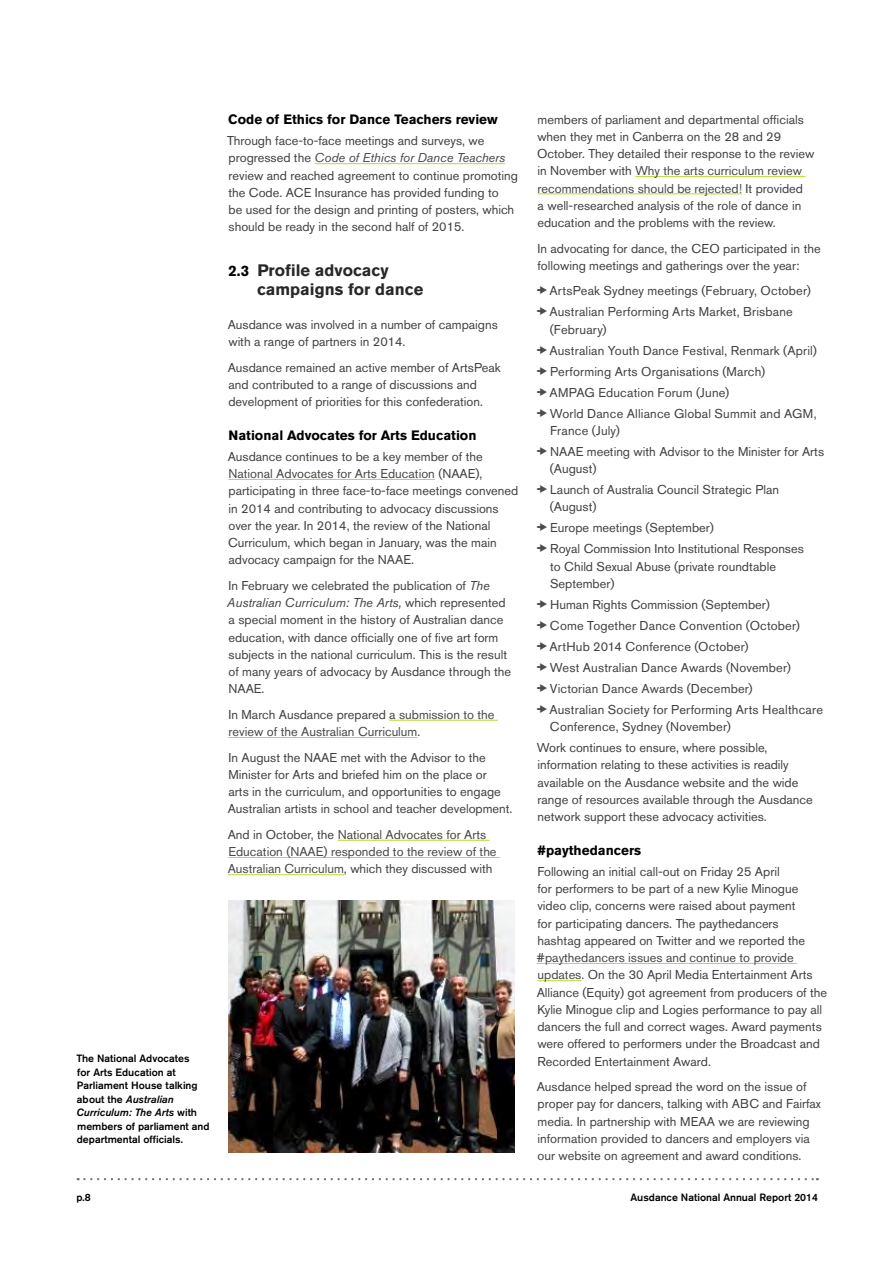
<style>
.page{position:relative;width:893px;height:1263px;background:#fff}
.page>*{position:absolute;margin:0;border:0;box-sizing:border-box;transform-origin:0 0}
.t1{font:700 16.5px/19.5px "Akzidenz Grotesk BE";color:#292829}
.project_heading_unde{font:700 13.5px "Akzidenz Grotesk BE";color:#000}
.Body_Text{font:12.75px/17.2px "Akzidenz Grotesk BE";color:#414042}
.Body_Text-2{font:12.75px/17.2px "Akzidenz Grotesk BE";color:#474747}
.captions{font:500 10.5px/13.5px "Akzidenz Grotesk BE";color:#000}
.s1{font-style:italic;color:#474747}
.s2{font-size:15px;color:#000}
.s3{color:#474747}
.s4{font-style:italic}
.s5{color:#414042}
</style>
<div class="page">
<svg style="left:78px;top:1178px;width:740px;height:2px"></svg>
<hr style="left:314px;top:163px;width:191px;height:1px;background:#c1d72f">
<hr style="left:228px;top:479px;width:207px;height:1px;background:#c1d72f">
<hr style="left:389px;top:720px;width:109px;height:1px;background:#c1d72f">
<hr style="left:229px;top:737px;width:188px;height:1px;background:#c1d72f">
<hr style="left:338px;top:840px;width:152px;height:1px;background:#c1d72f">
<hr style="left:228px;top:857px;width:272px;height:1px;background:#c1d72f">
<hr style="left:228px;top:874px;width:116px;height:1px;background:#c1d72f">
<hr style="left:635px;top:176px;width:171px;height:1px;background:#c1d72f">
<hr style="left:538px;top:193px;width:204px;height:1px;background:#c1d72f">
<hr style="left:537px;top:963px;width:260px;height:1px;background:#c1d72f">
<hr style="left:538px;top:980px;width:43px;height:1px;background:#c1d72f">
<img style="left:228px;top:900px;width:287px;height:252px">
<p class="project_heading_unde" style="left:228px;top:112px;width:271px">Code of Ethics for Dance Teachers review</p>
<p class="Body_Text" style="left:227px;top:132px;width:292px">Through face-to-face meetings and surveys, we progressed the <span class="s1">Code of Ethics for Dance Teachers </span>review and reached agreement to continue promoting the Code. ACE Insurance has provided funding to<br>be used for the design and printing of posters, which should be ready in the second half of 2015.</p>
<p class="t1" style="left:257px;top:260px;width:168px;text-indent:-29px"><span class="s2">2.3</span> Profile advocacy campaigns for dance</p>
<p class="Body_Text" style="left:228px;top:316px;width:272px">Ausdance was involved in a number of campaigns with a range of partners in 2014.</p>
<p class="Body_Text" style="left:228px;top:358px;width:274px">Ausdance remained an active member of ArtsPeak and contributed to a range of discussions and development of priorities for this confederation.</p>
<p class="project_heading_unde" style="left:229px;top:427px;width:249px">National Advocates for Arts Education</p>
<p class="Body_Text" style="left:228px;top:448px;width:292px">Ausdance continues to be a key member of the <span class="s3">National Advocates for Arts Education</span> (NAAE), participating in three face-to-face meetings convened in 2014 and contributing to advocacy discussions over the year. In 2014, the review of the National Curriculum, which began in January, was the main advocacy campaign for the NAAE.</p>
<p class="Body_Text" style="left:227px;top:577px;width:286px">In February we celebrated the publication of <span class="s4">The Australian Curriculum: The Arts,</span> which represented a special moment in the history of Australian dance education, with dance officially one of five art form subjects in the national curriculum. This is the result of many years of advocacy by Ausdance through the NAAE.</p>
<p class="Body_Text-2" style="left:229px;top:706px;width:267px"><span class="s5">In March Ausdance prepared</span> a submission to the review of the Australian Curriculum<span class="s5">.</span></p>
<p class="Body_Text" style="left:228px;top:748px;width:286px">In August the NAAE met with the Advisor to the Minister for Arts and briefed him on the place or<br>arts in the curriculum, and opportunities to engage Australian artists in school and teacher development.</p>
<p class="Body_Text-2" style="left:228px;top:826px;width:270px"><span class="s5">And in October, the</span> National Advocates for Arts<br>Education (NAAE) responded to the review of the<br>Australian Curriculum<span class="s5">, which they discussed with</span></p>
<p class="captions" style="left:76px;top:1051px;width:135px">The National Advocates<br>for Arts Education at<br>Parliament House talking about the <span class="s4">Australian<br>Curriculum: The Arts</span> with members of parliament and departmental officials.</p>
<p class="Body_Text" style="left:537px;top:110px;width:279px">members of parliament and departmental officials when they met in Canberra on the 28 and 29<br>October. They detailed their response to the review in November with <span class="s3">Why the arts curriculum review recommendations should be rejected!</span> It provided<br>a well-researched analysis of the role of dance in education and the problems with the review.</p>
<p class="Body_Text" style="left:537px;top:239px;width:285px">In advocating for dance, the CEO participated in the following meetings and gatherings over the year:</p>
<p class="Body_Text" style="left:549px;top:282px;width:263px">ArtsPeak Sydney meetings (February, October)</p>
<p class="Body_Text" style="left:549px;top:303px;width:245px">Australian Performing Arts Market, Brisbane (February)</p>
<p class="Body_Text" style="left:549px;top:341px;width:269px">Australian Youth Dance Festival, Renmark (April)</p>
<p class="Body_Text" style="left:550px;top:362px;width:216px">Performing Arts Organisations (March)</p>
<p class="Body_Text" style="left:549px;top:383px;width:181px">AMPAG Education Forum (June)</p>
<p class="Body_Text" style="left:550px;top:404px;width:268px">World Dance Alliance Global Summit and AGM,<br>France (July)</p>
<p class="Body_Text" style="left:550px;top:443px;width:276px">NAAE meeting with Advisor to the Minister for Arts (August)</p>
<p class="Body_Text" style="left:550px;top:481px;width:231px">Launch of Australia Council Strategic Plan (August)</p>
<p class="Body_Text" style="left:550px;top:519px;width:165px">Europe meetings (September)</p>
<p class="Body_Text" style="left:550px;top:540px;width:255px">Royal Commission Into Institutional Responses to Child Sexual Abuse (private roundtable<br>September)</p>
<p class="Body_Text" style="left:550px;top:596px;width:221px">Human Rights Commission (September)</p>
<p class="Body_Text" style="left:550px;top:617px;width:251px">Come Together Dance Convention (October)</p>
<p class="Body_Text" style="left:549px;top:638px;width:200px">ArtHub 2014 Conference (October)</p>
<p class="Body_Text" style="left:550px;top:659px;width:243px">West Australian Dance Awards (November)</p>
<p class="Body_Text" style="left:550px;top:680px;width:204px">Victorian Dance Awards (December)</p>
<p class="Body_Text" style="left:549px;top:701px;width:275px">Australian Society for Performing Arts Healthcare<br>Conference, Sydney (November)</p>
<p class="Body_Text" style="left:537px;top:739px;width:277px">Work continues to ensure, where possible, information relating to these activities is readily available on the Ausdance website and the wide range of resources available through the Ausdance network support these advocacy activities.</p>
<p class="project_heading_unde" style="left:537px;top:842px;width:106px">#paythedancers</p>
<p class="Body_Text" style="left:537px;top:863px;width:292px">Following an initial call-out on Friday 25 April<br>for performers to be part of a new Kylie Minogue video clip, concerns were raised about payment<br>for participating dancers. The paythedancers<br>hashtag appeared on Twitter and we reported the <span class="s3">#paythedancers issues and continue to provide updates</span>. On the 30 April Media Entertainment Arts Alliance (Equity) got agreement from producers of the Kylie Minogue clip and Logies performance to pay all dancers the full and correct wages. Award payments were offered to performers under the Broadcast and Recorded Entertainment Award.</p>
<p class="Body_Text" style="left:537px;top:1078px;width:286px">Ausdance helped spread the word on the issue of proper pay for dancers, talking with ABC and Fairfax media. In partnership with MEAA we are reviewing information provided to dancers and employers via our website on agreement and award conditions.</p>
<p class="captions" style="left:76px;top:1190px;width:16px">p.8</p>
<p class="captions" style="left:630px;top:1190px;width:189px">Ausdance National Annual Report 2014</p>
</div>
